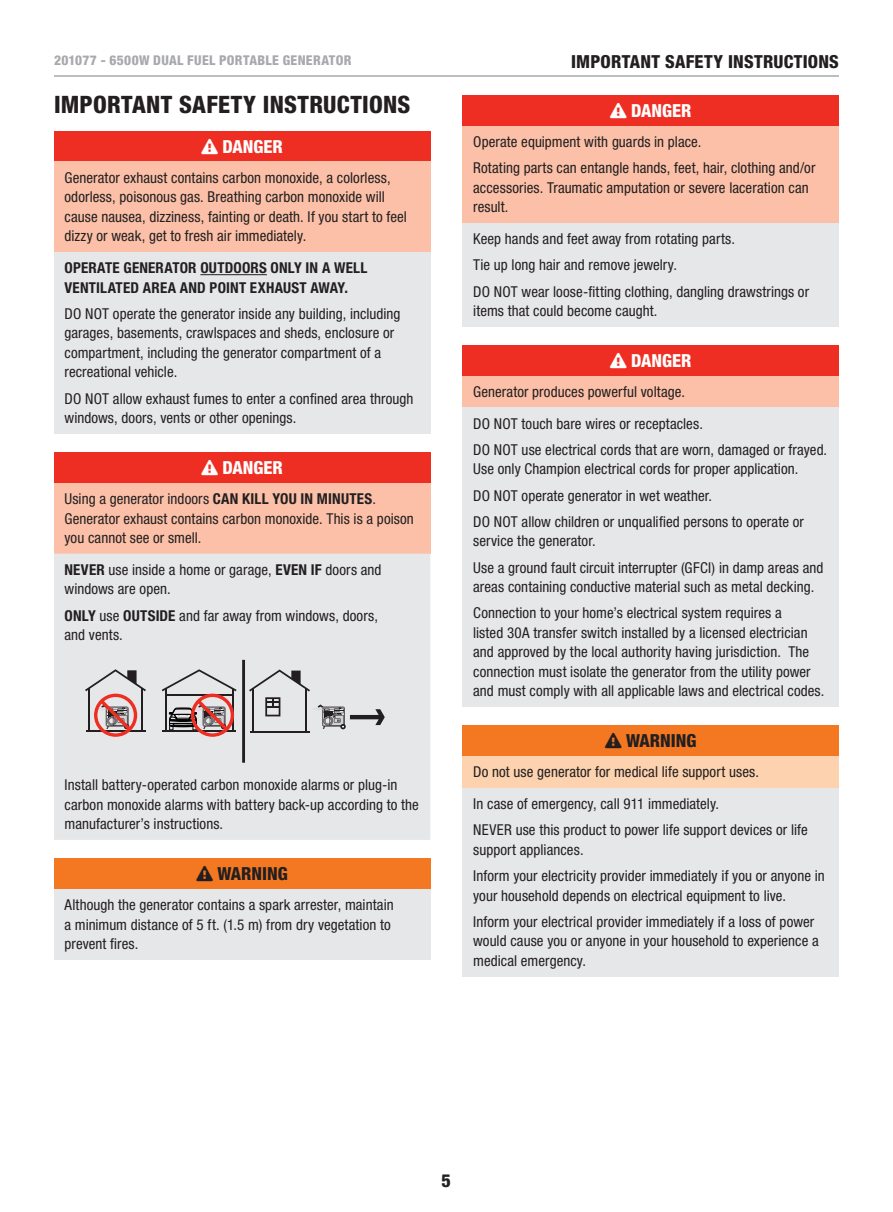
<style>
.page{position:relative;width:893px;height:1212px;background:#fff}
.page>*{position:absolute;margin:0;border:0;box-sizing:border-box;transform-origin:0 0}
.t1{font:800 condensed 24px "Helvetica Neue LT Std";letter-spacing:.01em;color:#231f20}
.t2{font:800 condensed 18px "Helvetica Neue LT Std";color:#231f20}
.t3{font:800 condensed 18px "Helvetica Neue LT Std";color:#fff}
.t4{font:condensed 15px/19.5px "Helvetica Neue LT Std";letter-spacing:.005em;color:#231f20}
.t5{font:700 condensed 15px/19.5px "Helvetica Neue LT Std";letter-spacing:.015em;color:#231f20}
.t6{font:800 condensed 13.5px "Helvetica Neue LT Std";letter-spacing:.025em;color:#a8a9ad}
.s1{font-weight:700}
</style>
<div class="page">
<hr style="left:54px;top:75px;width:785px;height:2px;background:#a8a9ad">
<div style="left:54px;top:131px;width:376px;height:31px;background:#ee2e22"></div>
<div style="left:54px;top:162px;width:376px;height:90px;background:#fbc0a7"></div>
<div style="left:54px;top:252px;width:376px;height:182px;background:#e6e7e9"></div>
<hr style="left:200px;top:274px;width:67px;height:1px;background:#231f20">
<div style="left:54px;top:452px;width:376px;height:31px;background:#ee2e22"></div>
<div style="left:54px;top:483px;width:376px;height:71px;background:#fbc0a7"></div>
<div style="left:54px;top:554px;width:376px;height:286px;background:#e6e7e9"></div>
<hr style="left:242px;top:660px;width:3px;height:103px;background:#231f20">
<svg style="left:85px;top:669px;width:61px;height:68px;background:#c6adad"></svg>
<svg style="left:162px;top:669px;width:75px;height:68px;background:#bda9a9"></svg>
<hr style="left:250px;top:731px;width:59px;height:1px;background:#231f20">
<svg style="left:249px;top:669px;width:61px;height:22px"></svg>
<hr style="left:252px;top:688px;width:2px;height:44px;background:#231f20">
<hr style="left:305px;top:688px;width:2px;height:44px;background:#231f20">
<svg style="left:265px;top:697px;width:15px;height:19px"></svg>
<svg style="left:312px;top:704px;width:73px;height:25px;background:#b2b2b3"></svg>
<div style="left:54px;top:859px;width:376px;height:30px;background:#f47721"></div>
<div style="left:54px;top:889px;width:376px;height:71px;background:#e6e7e9"></div>
<div style="left:463px;top:95px;width:376px;height:31px;background:#ee2e22"></div>
<div style="left:463px;top:126px;width:376px;height:97px;background:#fbc0a7"></div>
<div style="left:463px;top:223px;width:376px;height:104px;background:#e6e7e9"></div>
<div style="left:463px;top:345px;width:376px;height:31px;background:#ee2e22"></div>
<div style="left:463px;top:376px;width:376px;height:31px;background:#fbc0a7"></div>
<div style="left:463px;top:407px;width:376px;height:300px;background:#e6e7e9"></div>
<div style="left:463px;top:726px;width:376px;height:30px;background:#f47721"></div>
<div style="left:463px;top:756px;width:376px;height:32px;background:#fcd2af"></div>
<div style="left:463px;top:788px;width:376px;height:188px;background:#e6e7e9"></div>
<p class="t6" style="left:54px;top:52px;width:116px">201077 - 6500W DUAL</p>
<p class="t6" style="left:187px;top:52px;width:15px">FUEL</p>
<p class="t6" style="left:219px;top:52px;width:17px">PORTA</p>
<p class="t6" style="left:258px;top:52px;width:42px">BLE GENERATOR</p>
<p class="t2" style="left:571px;top:50px;width:17px">IMPORTANT</p>
<p class="t2" style="left:665px;top:50px;width:21px">SAFETY</p>
<p class="t2" style="left:728px;top:50px;width:16px">INSTRUCTIONS</p>
<h1 class="t1" style="left:54px;top:89px;width:358px">IMPORTANT SAFETY INSTRUCTIONS</h1>
<p class="t3" style="left:201px;top:135px;width:83px">❑ DANGER</p>
<p class="t4" style="left:64px;top:168px;width:344px">Generator exhaust contains carbon monoxide, a colorless, odorless, poisonous gas. Breathing carbon monoxide will cause nausea, dizziness, fainting or death. If you start to feel dizzy or weak, get to fresh air immediately.</p>
<p class="t5" style="left:64px;top:258px;width:304px">OPERATE GENERATOR OUTDOORS ONLY IN A WELL<br>VENTILATED AREA AND POINT EXHAUST AWAY.</p>
<p class="t4" style="left:64px;top:304px;width:337px">DO NOT operate the generator inside any building, including garages, basements, crawlspaces and sheds, enclosure or compartment, including the generator compartment of a recreational vehicle.</p>
<p class="t4" style="left:64px;top:389px;width:350px">DO NOT allow exhaust fumes to enter a confined area through windows, doors, vents or other openings.</p>
<p class="t3" style="left:201px;top:456px;width:83px">❑ DANGER</p>
<p class="t4" style="left:64px;top:489px;width:351px">Using a generator indoors <span class="s1">CAN KILL YOU IN MINUTES</span>.<br>Generator exhaust contains carbon monoxide. This is a poison you cannot see or smell.</p>
<p class="t4" style="left:64px;top:560px;width:319px"><span class="s1">NEVER</span> use inside a home or garage, <span class="s1">EVEN IF</span> doors and windows are open.</p>
<p class="t4" style="left:64px;top:605px;width:315px"><span class="s1">ONLY</span> use <span class="s1">OUTSIDE</span> and far away from windows, doors, and vents.</p>
<p class="t4" style="left:64px;top:775px;width:356px">Install battery-operated carbon monoxide alarms or plug-in carbon monoxide alarms with battery back-up according to the manufacturer’s instructions.</p>
<p class="t2" style="left:196px;top:862px;width:93px">❑ WARNING</p>
<p class="t4" style="left:64px;top:895px;width:331px">Although the generator contains a spark arrester, maintain a minimum distance of 5 ft. (1.5 m) from dry vegetation to prevent fires.</p>
<p class="t3" style="left:610px;top:99px;width:83px">❑ DANGER</p>
<p class="t4" style="left:473px;top:129px;width:344px;line-height:26.2px">Operate equipment with guards in place.<br>Rotating parts can entangle hands, feet, hair, clothing and/or</p>
<p class="t4" style="left:473px;top:178px;width:337px">accessories. Traumatic amputation or severe laceration can result.</p>
<p class="t4" style="left:473px;top:225px;width:337px;line-height:26.2px">Keep hands and feet away from rotating parts.<br>Tie up long hair and remove jewelry.<br>DO NOT wear loose-fitting clothing, dangling drawstrings or</p>
<p class="t4" style="left:473px;top:301px;width:186px">items that could become caught.</p>
<p class="t3" style="left:610px;top:349px;width:83px">❑ DANGER</p>
<p class="t4" style="left:473px;top:376px;width:231px;line-height:31.7px">Generator produces powerful voltage.<br>DO NOT touch bare wires or receptacles.</p>
<p class="t4" style="left:473px;top:440px;width:355px">DO NOT use electrical cords that are worn, damaged or frayed.<br>Use only Champion electrical cords for proper application.</p>
<p class="t4" style="left:473px;top:482px;width:332px;line-height:26.2px">DO NOT operate generator in wet weather.<br>DO NOT allow children or unqualified persons to operate or</p>
<p class="t4" style="left:473px;top:528px;width:352px;line-height:26.2px">service the generator.<br>Use a ground fault circuit interrupter (GFCI) in damp areas and</p>
<p class="t4" style="left:473px;top:574px;width:343px;line-height:26.2px">areas containing conductive material such as metal decking.<br>Connection to your home’s electrical system requires a</p>
<p class="t4" style="left:473px;top:623px;width:353px">listed 30A transfer switch installed by a licensed electrician and approved by the local authority having jurisdiction. The connection must isolate the generator from the utility power and must comply with all applicable laws and electrical codes.</p>
<p class="t2" style="left:605px;top:729px;width:93px">❑ WARNING</p>
<p class="t4" style="left:473px;top:756px;width:287px;line-height:31.7px">Do not use generator for medical life support uses.<br>In case of emergency, call 911 immediately.</p>
<p class="t4" style="left:473px;top:820px;width:336px">NEVER use this product to power life support devices or life support appliances.</p>
<p class="t4" style="left:473px;top:866px;width:353px">Inform your electricity provider immediately if you or anyone in your household depends on electrical equipment to live.</p>
<p class="t4" style="left:473px;top:912px;width:347px">Inform your electrical provider immediately if a loss of power would cause you or anyone in your household to experience a medical emergency.</p>
<p class="t2" style="left:442px;top:1169px;width:11px">5</p>
</div>
